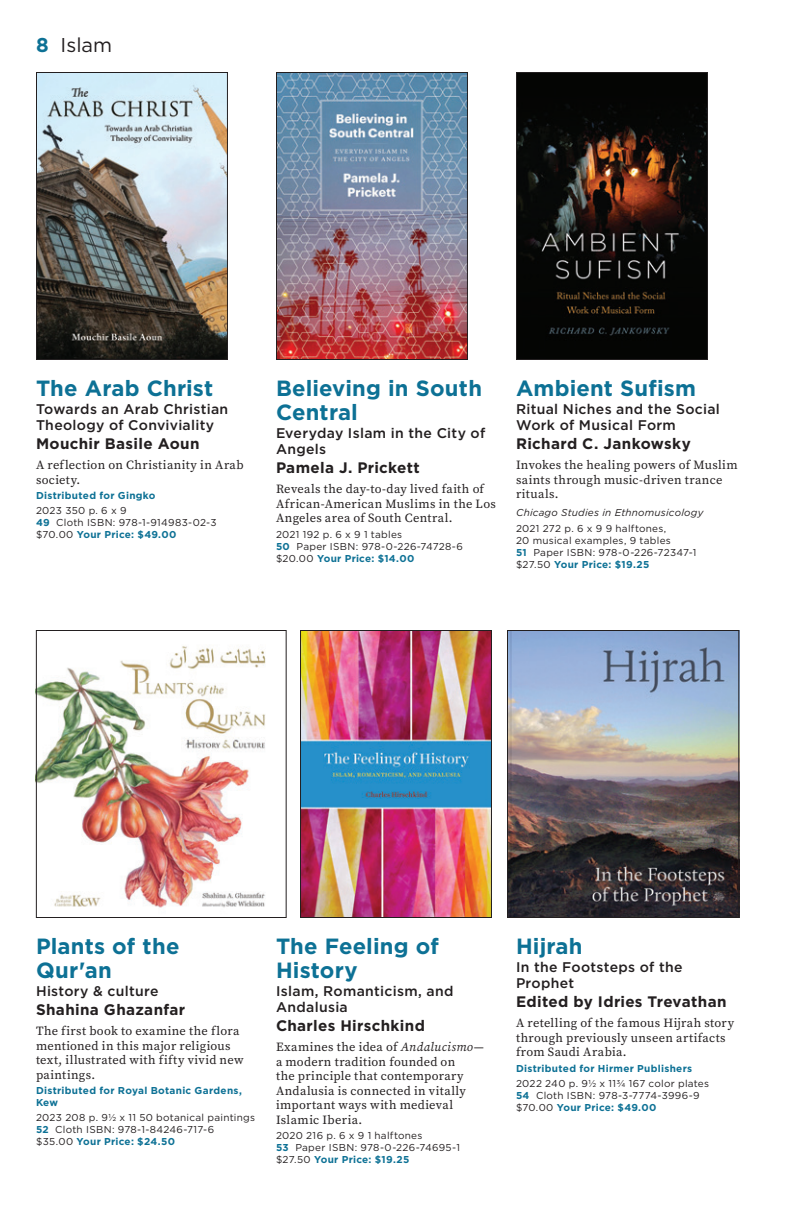
<style>
.page{position:relative;width:792px;height:1224px;background:#fff}
.page>*{position:absolute;margin:0;border:0;box-sizing:border-box;transform-origin:0 0}
._6title{font:700 22px/24px "Gotham";letter-spacing:.005em;color:#0d7195}
.category-top{font:20px "Gotham";color:#231f20}
._6author{font:700 15.2px "Gotham";letter-spacing:.02em;color:#231f20}
._6title-2{font:700 15.2px "Gotham";letter-spacing:.02em;color:#231f20}
._6subtitle{font:500 14px/16px "Gotham";letter-spacing:.02em;color:#231f20}
._6title-3{font:500 14px/16px "Gotham";letter-spacing:.02em;color:#231f20}
._6text{font:12.4px/14.4px "Source Serif Pro";letter-spacing:.025em;color:#231f20}
._6title-4{font:12.4px/14.4px "Source Serif Pro";letter-spacing:.025em;color:#231f20}
._6biblisting{font:10px/12px "Gotham";letter-spacing:.025em;color:#231f20}
._6title-5{font:10px/12px "Gotham";letter-spacing:.025em;color:#231f20}
._6title-6{font:700 10px/12px "Gotham";letter-spacing:.03em;color:#0d7195}
._6_series{font:italic 10px "Gotham";letter-spacing:.025em;color:#231f20}
._6biblisting-2{font:700 10px "Gotham";letter-spacing:.03em;color:#0d7195}
.s1{font-weight:700;color:#0d7195}
.s2{font-style:italic}
</style>
<div class="page">
<img style="left:38px;top:74px;width:188px;height:284px">
<div style="left:36px;top:72px;width:192px;height:288px;border:1px solid #231f20"></div>
<img style="left:518px;top:74px;width:188px;height:284px">
<div style="left:516px;top:72px;width:192px;height:288px;border:1px solid #231f20"></div>
<img style="left:278px;top:74px;width:188px;height:284px">
<div style="left:276px;top:72px;width:192px;height:288px;border:1px solid #231f20"></div>
<img style="left:302px;top:632px;width:188px;height:284px">
<div style="left:300px;top:630px;width:192px;height:288px;border:1px solid #231f20"></div>
<img style="left:38px;top:646px;width:228px;height:262px">
<div style="left:36px;top:630px;width:251px;height:288px;border:1px solid #231f20"></div>
<img style="left:509px;top:632px;width:228px;height:284px">
<div style="left:507px;top:630px;width:232px;height:288px;border:1px solid #231f20"></div>
<p class="category-top" style="left:36px;top:32px;width:78px"><span class="s1">8</span> Islam</p>
<p class="_6title" style="left:36px;top:376px;width:179px">The Arab Christ</p>
<p class="_6subtitle" style="left:36px;top:400px;width:194px">Towards an Arab Christian<br>Theology of Conviviality</p>
<p class="_6author" style="left:36px;top:433px;width:165px">Mouchir Basile Aoun</p>
<p class="_6text" style="left:36px;top:458px;width:209px">A reflection on Christianity in Arab society.</p>
<p class="_6biblisting-2" style="left:36px;top:489px;width:121px">Distributed for Gingko</p>
<p class="_6biblisting" style="left:36px;top:505px;width:182px">2023 350 p. 6 x 9<br><span class="s1">49</span> Cloth ISBN: 978-1-914983-02-3 $70.00 <span class="s1">Your Price: $49.00</span></p>
<p class="_6title" style="left:276px;top:376px;width:208px">Believing in South<br>Central</p>
<p class="_6subtitle" style="left:276px;top:424px;width:211px">Everyday Islam in the City of<br>Angels</p>
<p class="_6author" style="left:276px;top:457px;width:145px">Pamela J. Prickett</p>
<p class="_6text" style="left:276px;top:482px;width:221px">Reveals the day-to-day lived faith of<br>African-American Muslims in the Los<br>Angeles area of South Central.</p>
<p class="_6biblisting" style="left:276px;top:528px;width:189px">2021 192 p. 6 x 9 1 tables<br><span class="s1">50</span> Paper ISBN: 978-0-226-74728-6 $20.00 <span class="s1">Your Price: $14.00</span></p>
<p class="_6title" style="left:516px;top:376px;width:182px">Ambient Sufism</p>
<p class="_6subtitle" style="left:516px;top:400px;width:205px">Ritual Niches and the Social<br>Work of Musical Form</p>
<p class="_6author" style="left:516px;top:433px;width:176px">Richard C. Jankowsky</p>
<p class="_6text" style="left:516px;top:458px;width:223px">Invokes the healing powers of Muslim saints through music-driven trance rituals.</p>
<p class="_6_series" style="left:516px;top:506px;width:189px">Chicago Studies in Ethnomusicology</p>
<p class="_6biblisting" style="left:516px;top:522px;width:182px">2021 272 p. 6 x 9 9 halftones,<br>20 musical examples, 9 tables<br><span class="s1">51</span> Paper ISBN: 978-0-226-72347-1 $27.50 <span class="s1">Your Price: $19.25</span></p>
<p class="_6title" style="left:36px;top:934px;width:145px">Plants of the<br>Qur'an</p>
<p class="_6title-3" style="left:36px;top:982px;width:124px">History &amp; culture</p>
<p class="_6title-2" style="left:36px;top:999px;width:151px">Shahina Ghazanfar</p>
<p class="_6title-4" style="left:36px;top:1024px;width:209px">The first book to examine the flora mentioned in this major religious text, illustrated with fifty vivid new paintings.</p>
<p class="_6title-6" style="left:36px;top:1084px;width:207px">Distributed for Royal Botanic Gardens,<br>Kew</p>
<p class="_6title-5" style="left:36px;top:1112px;width:221px">2023 208 p. 91/2 x 11 50 botanical paintings<br><span class="s1">52</span> Cloth ISBN: 978-1-84246-717-6<br>$35.00 <span class="s1">Your Price: $24.50</span></p>
<p class="_6title" style="left:276px;top:934px;width:164px">The Feeling of<br>History</p>
<p class="_6subtitle" style="left:276px;top:982px;width:179px">Islam, Romanticism, and<br>Andalusia</p>
<p class="_6author" style="left:276px;top:1015px;width:150px">Charles Hirschkind</p>
<p class="_6text" style="left:276px;top:1040px;width:209px">Examines the idea of <span class="s2">Andalucismo</span>— a modern tradition founded on<br>the principle that contemporary<br>Andalusia is connected in vitally important ways with medieval<br>Islamic Iberia.</p>
<p class="_6biblisting" style="left:276px;top:1129px;width:185px">2020 216 p. 6 x 9 1 halftones<br><span class="s1">53</span> Paper ISBN: 978-0-226-74695-1 $27.50 <span class="s1">Your Price: $19.25</span></p>
<p class="_6title" style="left:516px;top:934px;width:68px">Hijrah</p>
<p class="_6title-3" style="left:516px;top:958px;width:168px">In the Footsteps of the<br>Prophet</p>
<p class="_6title-2" style="left:516px;top:991px;width:212px">Edited by Idries Trevathan</p>
<p class="_6title-4" style="left:516px;top:1016px;width:220px">A retelling of the famous Hijrah story through previously unseen artifacts from Saudi Arabia.</p>
<p class="_6title-5" style="left:516px;top:1060px;width:195px;line-height:15.2px"><span class="s1">Distributed for Hirmer Publishers<br></span>2022 240 p. 91/2 x 113/4 167 color plates</p>
<p class="_6title-5" style="left:516px;top:1089px;width:185px"><span class="s1">54</span> Cloth ISBN: 978-3-7774-3996-9 $70.00 <span class="s1">Your Price: $49.00</span></p>
</div>
